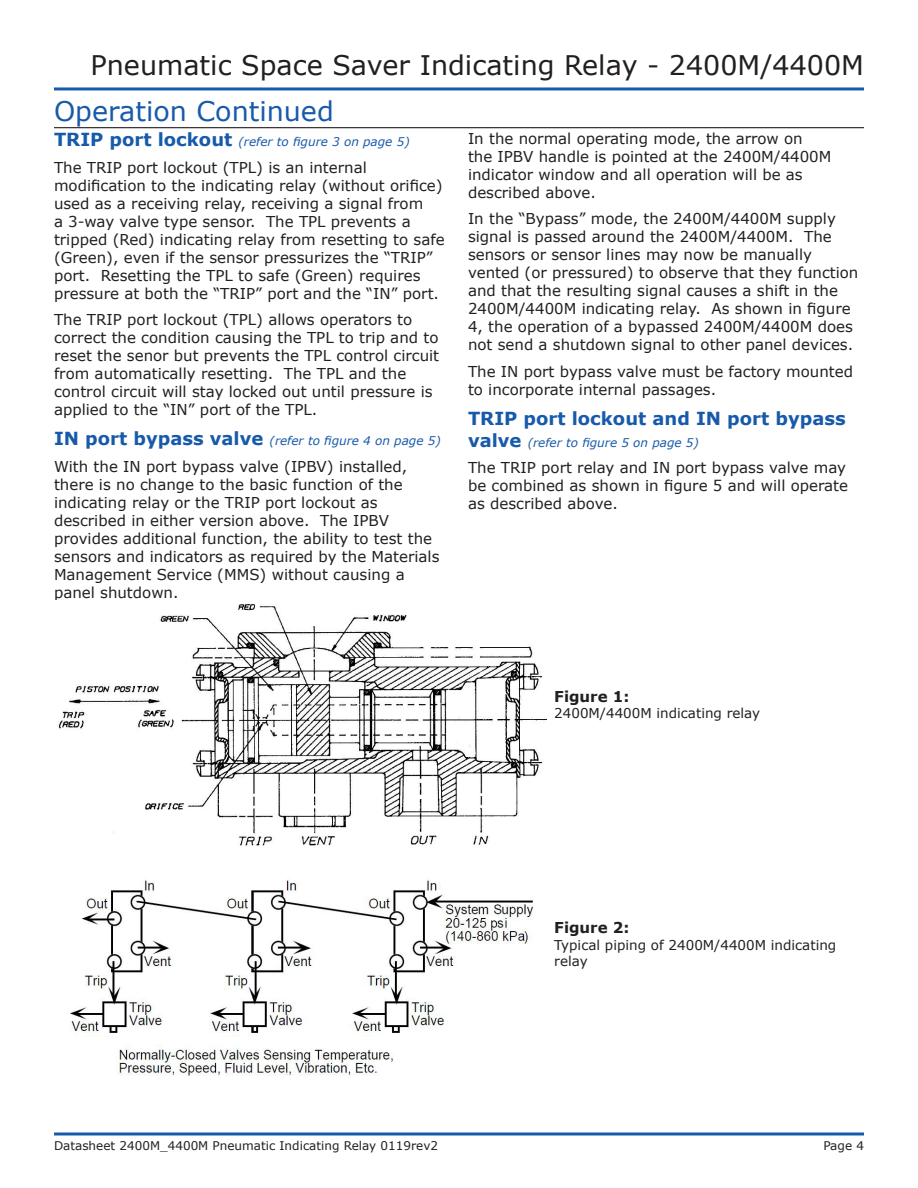
<style>
.page{position:relative;width:918px;height:1188px;background:#fff}
.page>*{position:absolute;margin:0;border:0;box-sizing:border-box;transform-origin:0 0}
.t1{font:27px "Verdana";color:#231f20}
.Datasheet{font:27px "Verdana";color:#185aaa}
.Datasheet-2{font:700 18px "Verdana";color:#185aaa}
.Datasheet-3{font:15px/18px "Verdana";color:#231f20}
.Datasheet-4{font:700 15px "Verdana";color:#231f20}
.Datasheet-5{font:13.5px/16.2px "Verdana";color:#231f20}
.Datasheet-6{font:italic 12px "Verdana";color:#185aaa}
.t2{font:12px "Verdana";color:#231f20}
.s1{font-weight:700;font-style:normal;font-size:18px}
</style>
<div class="page">
<hr style="left:54px;top:87px;width:810px;height:3px;background:#185aaa">
<svg style="left:54px;top:1132px;width:810px;height:4px"></svg>
<hr style="left:54px;top:127px;width:810px;height:1px;background:#231f20">
<img style="left:58px;top:604px;width:489px;height:242px">
<img style="left:69px;top:880px;width:465px;height:196px">
<h1 class="t1" style="left:91px;top:46px;width:775px">Pneumatic Space Saver Indicating Relay - 2400M/4400M</h1>
<p class="Datasheet" style="left:54px;top:92px;width:281px">Operation Continued</p>
<p class="Datasheet-6" style="left:54px;top:134px;width:357px"><span class="s1">TRIP port lockout</span> (refer to figure 3 on page 5)</p>
<p class="Datasheet-3" style="left:54px;top:158px;width:392px">The TRIP port lockout (TPL) is an internal modification to the indicating relay (without orifice) used as a receiving relay, receiving a signal from<br>a 3-way valve type sensor. The TPL prevents a tripped (Red) indicating relay from resetting to safe (Green), even if the sensor pressurizes the “TRIP” port. Resetting the TPL to safe (Green) requires pressure at both the “TRIP” port and the “IN” port.</p>
<p class="Datasheet-3" style="left:54px;top:311px;width:387px">The TRIP port lockout (TPL) allows operators to correct the condition causing the TPL to trip and to reset the senor but prevents the TPL control circuit from automatically resetting. The TPL and the control circuit will stay locked out until pressure is applied to the “IN” port of the TPL.</p>
<p class="Datasheet-6" style="left:54px;top:433px;width:388px"><span class="s1">IN port bypass valve</span> (refer to figure 4 on page 5)</p>
<p class="Datasheet-3" style="left:54px;top:457px;width:387px">With the IN port bypass valve (IPBV) installed, there is no change to the basic function of the indicating relay or the TRIP port lockout as described in either version above. The IPBV provides additional function, the ability to test the sensors and indicators as required by the Materials Management Service (MMS) without causing a panel shutdown.</p>
<p class="Datasheet-3" style="left:468px;top:129px;width:365px">In the normal operating mode, the arrow on<br>the IPBV handle is pointed at the 2400M/4400M indicator window and all operation will be as described above.</p>
<p class="Datasheet-3" style="left:468px;top:210px;width:392px">In the “Bypass” mode, the 2400M/4400M supply signal is passed around the 2400M/4400M. The sensors or sensor lines may now be manually vented (or pressured) to observe that they function and that the resulting signal causes a shift in the 2400M/4400M indicating relay. As shown in figure 4, the operation of a bypassed 2400M/4400M does not send a shutdown signal to other panel devices.</p>
<p class="Datasheet-3" style="left:468px;top:362px;width:387px">The IN port bypass valve must be factory mounted to incorporate internal passages.</p>
<p class="Datasheet-2" style="left:468px;top:406px;width:379px">TRIP port lockout and IN port bypass</p>
<p class="Datasheet-6" style="left:468px;top:434px;width:232px"><span class="s1">valve</span> (refer to figure 5 on page 5)</p>
<p class="Datasheet-3" style="left:468px;top:458px;width:382px">The TRIP port relay and IN port bypass valve may be combined as shown in figure 5 and will operate as described above.</p>
<p class="Datasheet-4" style="left:554px;top:686px;width:77px">Figure 1:</p>
<p class="Datasheet-5" style="left:554px;top:705px;width:208px">2400M/4400M indicating relay</p>
<p class="Datasheet-4" style="left:554px;top:917px;width:77px">Figure 2:</p>
<p class="Datasheet-5" style="left:554px;top:936px;width:284px">Typical piping of 2400M/4400M indicating relay</p>
<p class="t2" style="left:54px;top:1138px;width:386px">Datasheet 2400M_4400M Pneumatic Indicating Relay 0119rev2</p>
<p class="t2" style="left:823px;top:1138px;width:42px">Page 4</p>
</div>
